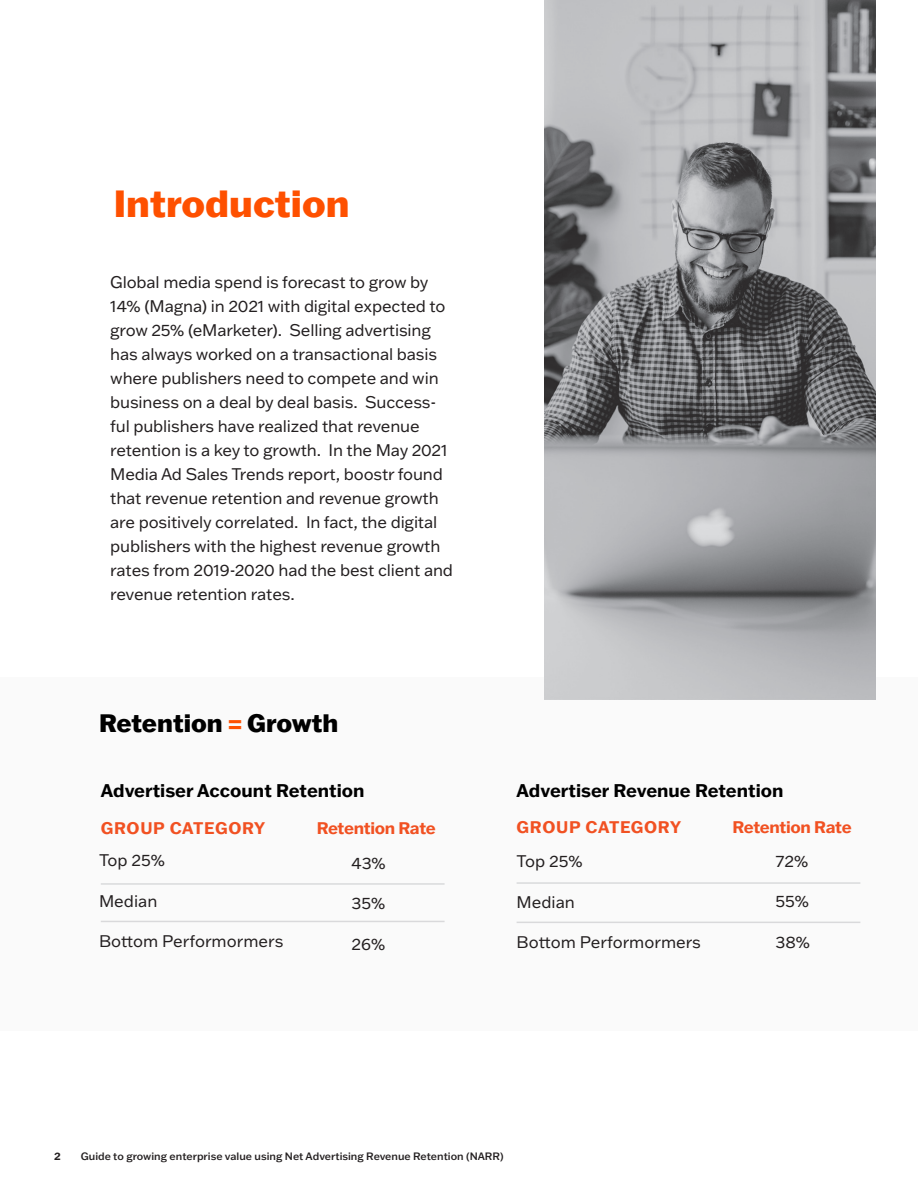
<style>
.page{position:relative;width:918px;height:1188px;background:#fff}
.page>*{position:absolute;margin:0;border:0;box-sizing:border-box;transform-origin:0 0}
.t1{font:800 37.05px "Franklin Gothic ATF";color:#fe5000}
.t2{font:800 24.75px "Franklin Gothic ATF";color:#000}
.t3{font:700 18px "Franklin Gothic ATF";color:#000}
.t4{font:16.5px/24px "Franklin Gothic ATF";letter-spacing:-.01em;color:#231f20}
.t5{font:700 16.5px "Franklin Gothic ATF";letter-spacing:.04em;color:#f15122}
.t6{font:700 16.5px "Franklin Gothic ATF";letter-spacing:-.02em;color:#f15122}
.t7{font:500 10.5px "Franklin Gothic ATF";color:#231f20}
.t8{font:700 10.5px "Franklin Gothic ATF";color:#231f20}
.s1{color:#fe5000}
</style>
<div class="page">
<div style="left:0;top:677px;width:918px;height:353px;background:#fafafa"></div>
<hr style="left:101px;top:883px;width:344px;height:2px;background:#c2c3c6">
<hr style="left:101px;top:921px;width:344px;height:1px;background:#c2c3c6">
<hr style="left:517px;top:882px;width:343px;height:2px;background:#c2c3c6">
<hr style="left:517px;top:922px;width:343px;height:1px;background:#c2c3c6">
<img style="left:544px;top:0;width:331px;height:700px">
<p class="t1" style="left:114px;top:179px;width:237px">Introduction</p>
<p class="t4" style="left:110px;top:269px;width:344px">Global media spend is forecast to grow by 14% (Magna) in 2021 with digital expected to grow 25% (eMarketer). Selling advertising has always worked on a transactional basis where publishers need to compete and win business on a deal by deal basis. Success&shy;ful publishers have realized that revenue retention is a key to growth. In the May 2021<br>Media Ad Sales Trends report, boostr found that revenue retention and revenue growth are positively correlated. In fact, the digital publishers with the highest revenue growth rates from 2019-2020 had the best client and revenue retention rates.</p>
<p class="t2" style="left:99px;top:706px;width:241px">Retention <span class="s1">=</span> Growth</p>
<p class="t3" style="left:101px;top:779px;width:265px">Advertiser Account Retention</p>
<p class="t5" style="left:101px;top:817px;width:166px">GROUP CATEGORY</p>
<p class="t6" style="left:317px;top:817px;width:121px">Retention Rate</p>
<p class="t4" style="left:99px;top:848px;width:68px">Top 25%</p>
<p class="t4" style="left:99px;top:889px;width:60px">Median</p>
<p class="t4" style="left:99px;top:929px;width:186px">Bottom Performormers</p>
<p class="t4" style="left:352px;top:850px;width:36px">43%</p>
<p class="t4" style="left:352px;top:891px;width:35px">35%</p>
<p class="t4" style="left:352px;top:931px;width:35px">26%</p>
<p class="t3" style="left:517px;top:778px;width:268px">Advertiser Revenue Retention</p>
<p class="t5" style="left:517px;top:816px;width:166px">GROUP CATEGORY</p>
<p class="t6" style="left:733px;top:816px;width:121px">Retention Rate</p>
<p class="t4" style="left:517px;top:849px;width:68px">Top 25%</p>
<p class="t4" style="left:517px;top:890px;width:60px">Median</p>
<p class="t4" style="left:517px;top:930px;width:186px">Bottom Performormers</p>
<p class="t4" style="left:776px;top:848px;width:34px">72%</p>
<p class="t4" style="left:776px;top:889px;width:35px">55%</p>
<p class="t4" style="left:776px;top:929px;width:36px">38%</p>
<p class="t8" style="left:54px;top:1149px;width:8px">2</p>
<p class="t7" style="left:81px;top:1149px;width:424px">Guide to growing enterprise value using Net Advertising Revenue Retention (NARR)</p>
</div>
